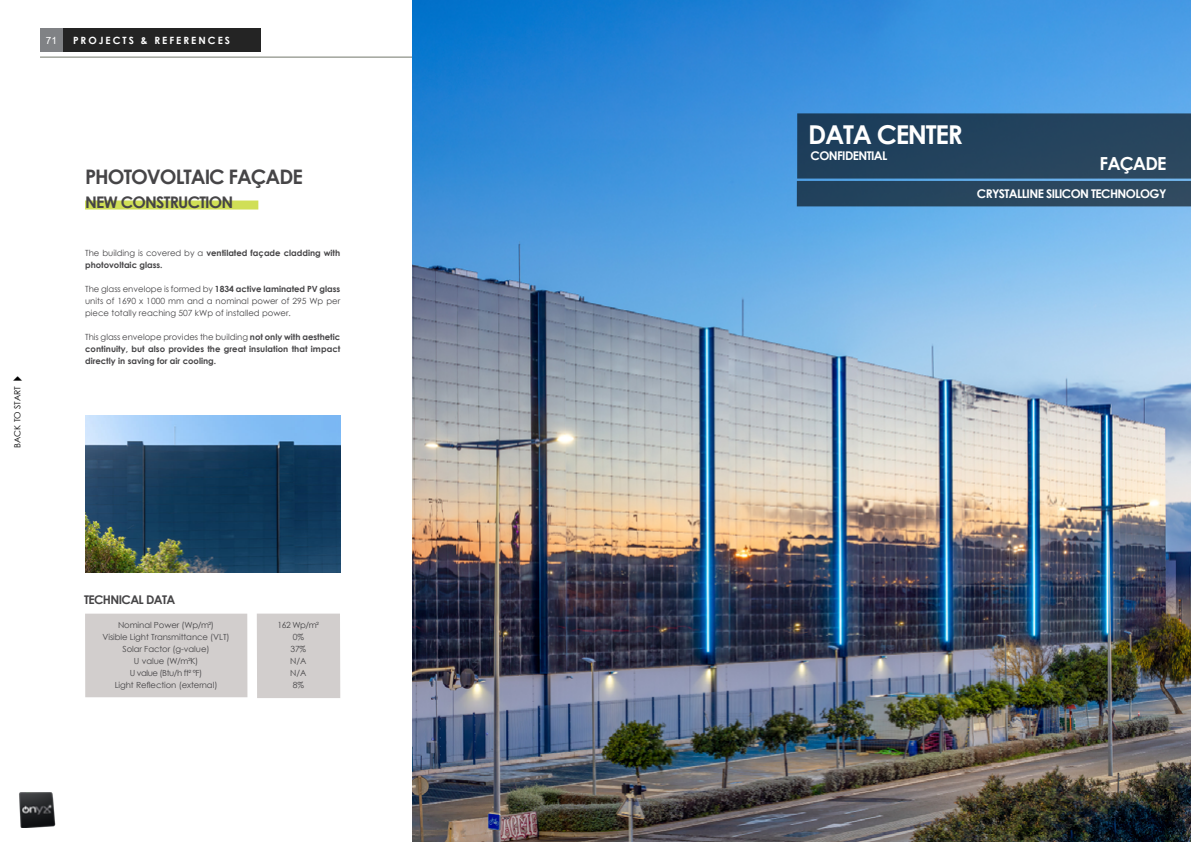
<style>
.page{position:relative;width:1191px;height:842px;background:#fff}
.page>*{position:absolute;margin:0;border:0;box-sizing:border-box;transform-origin:0 0}
.t1{font:700 26px "Century Gothic";letter-spacing:-.05em;color:#fff}
.t2{font:700 20px "Century Gothic";letter-spacing:-.05em;color:#464547}
.t3{font:700 18px "Century Gothic";letter-spacing:-.05em;color:#fff}
.t4{font:700 16px "Century Gothic";letter-spacing:-.05em;color:#464547}
.t5{font:700 12px "Century Gothic";letter-spacing:-.05em;color:#fff}
.t6{font:700 12px "Century Gothic";letter-spacing:-.05em;color:#464547}
.t7{font:700 10px "Century Gothic";letter-spacing:.2em;color:#fff}
.t8{font:10px "Arial";color:#fff}
.t9{font:700 8.5px/12px "Century Gothic";color:#464547}
.t10{font:8.5px/12px "Century Gothic";color:#464547;text-align:justify}
.t11{font:8.5px "Century Gothic";color:#000}
.t12{font:8.4px/12px "Century Gothic";letter-spacing:-.01em;color:#464547;text-align:center}
.s1{font-weight:400}
.s2{font-weight:700}
.s3{font-size:8.5px}
</style>
<div class="page">
<div style="left:40px;top:28px;width:23px;height:23px;background:#808285"></div>
<div style="left:63px;top:28px;width:198px;height:23px;background:#242424"></div>
<hr style="left:40px;top:57px;width:515px;height:1px;background:#73776c">
<img style="left:19px;top:792px;width:37px;height:36px">
<div style="left:85px;top:201px;width:173px;height:9px;background:#d0df56"></div>
<img style="left:413px;top:0;width:778px;height:842px">
<div style="left:797px;top:181px;width:394px;height:25px;background:#29465e"></div>
<div style="left:797px;top:113px;width:394px;height:66px;background:#23435d"></div>
<img style="left:85px;top:415px;width:255px;height:158px">
<div style="left:85px;top:614px;width:162px;height:83px;background:#d2cecd"></div>
<div style="left:257px;top:614px;width:83px;height:84px;background:#d2cecd"></div>
<p class="t8" style="left:46px;top:34px;width:13px">71</p>
<p class="t7" style="left:73px;top:32px;width:158px">PROJECTS &amp; REFERENCES</p>
<p class="t11" style="left:11px;top:448px;width:63px;rotate:-90deg">BACK TO START</p>
<h2 class="t2" style="left:85px;top:162px;width:219px">PHOTOVOLTAIC FAÇADE</h2>
<h3 class="t4" style="left:85px;top:190px;width:150px">NEW CONSTRUCTION</h3>
<p class="t9" style="left:85px;top:247px;width:257px"><span class="s1">The building is covered by a</span> ventilated façade cladding with photovoltaic glass.</p>
<p class="t10" style="left:85px;top:283px;width:257px">The glass envelope is formed by <span class="s2">1834 active laminated PV glass </span>units of 1690 x 1000 mm and a nominal power of 295 Wp per piece totally reaching 507 kWp of installed power.</p>
<p class="t9" style="left:85px;top:331px;width:257px;text-align:justify"><span class="s1">This glass envelope provides the building</span> not only with aesthetic continuity, but also provides the great insulation that impact directly in saving for air cooling.</p>
<h3 class="t6" style="left:84px;top:591px;width:93px">TECHNICAL DATA</h3>
<p class="t12" style="left:102px;top:619px;width:129px">Nominal Power (Wp/m²)<br>Visible Light Transmittance (VLT)<br>Solar Factor (g-value)<br>U value (W/m²K)<br>U value (Btu/h ft² ºF)<br>Light Reflection (external)</p>
<p class="t12" style="left:277px;top:619px;width:43px"><span class="s3">162</span> Wp/m²</p>
<p class="t10" style="left:290px;top:631px;width:18px;text-align:left">0%<br>37%<br>N/A<br>N/A<br>8%</p>
<h1 class="t1" style="left:808px;top:115px;width:156px">DATA CENTER</h1>
<h3 class="t5" style="left:810px;top:147px;width:78px">CONFIDENTIAL</h3>
<h3 class="t3" style="left:1099px;top:150px;width:68px">FAÇADE</h3>
<h3 class="t5" style="left:977px;top:185px;width:191px">CRYSTALLINE SILICON TECHNOLOGY</h3>
</div>
